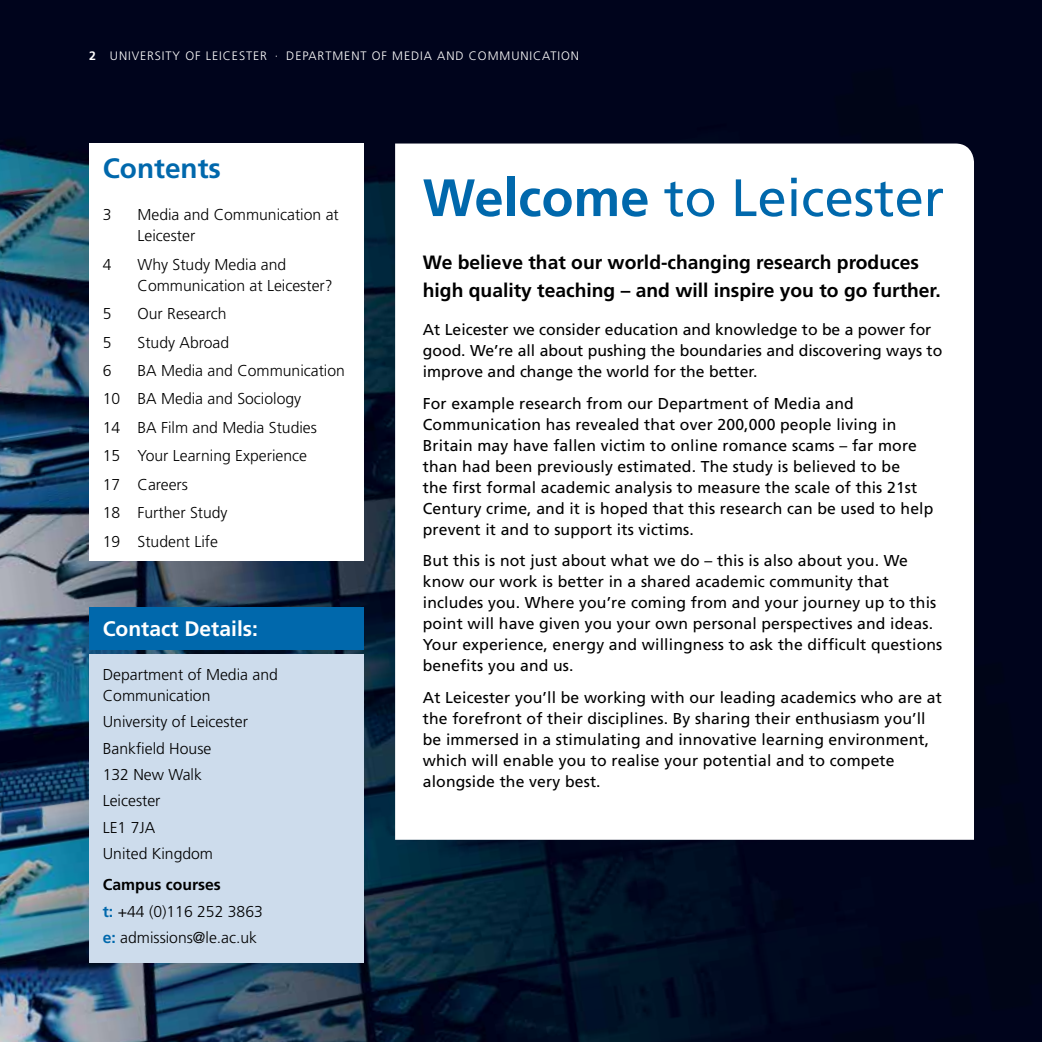
<style>
.page{position:relative;width:1042px;height:1042px;background:#fff}
.page>*{position:absolute;margin:0;border:0;box-sizing:border-box;transform-origin:0 0}
.t1{font:52.5px "Frutiger";color:#0068ac}
.t2{font:700 28px "Frutiger";color:#0068ac}
.t3{font:700 21px "Frutiger";color:#fff}
.t4{font:700 19.25px/28px "Frutiger";color:#000}
.t5{font:15.75px/21px "Frutiger";letter-spacing:.01em;color:#000}
.t6{font:300 15.75px/28.5px "Frutiger";color:#000}
.t7{font:300 12.25px "Frutiger";letter-spacing:.075em;color:#fff}
.s1{font-weight:700}
.s2{font-weight:700;color:#0068ac}
</style>
<div class="page">
<img style="left:0;top:0;width:1042px;height:1042px">
<div style="left:89px;top:144px;width:274px;height:417px;background:#fff"></div>
<svg style="left:395px;top:144px;width:579px;height:696px"></svg>
<div style="left:89px;top:654px;width:274px;height:309px;background:#cddcec"></div>
<div style="left:90px;top:607px;width:274px;height:42px;background:#0068ac"></div>
<p class="t7" style="left:89px;top:48px;width:491px"><span class="s1">2</span> University of Leicester · department of media and communication</p>
<h2 class="t2" style="left:103px;top:152px;width:120px">Contents</h2>
<p class="t6" style="left:103px;top:201px;width:30px">3 M</p>
<p class="t6" style="left:137px;top:204px;width:203px;line-height:21px;text-indent:14px">edia and Communication at<br>Leicester</p>
<p class="t6" style="left:103px;top:250px;width:10px">4</p>
<p class="t6" style="left:137px;top:254px;width:197px;line-height:21px">Why Study Media and<br>Communication at Leicester?</p>
<p class="t6" style="left:103px;top:300px;width:128px">5 O ur Research<br>5 Study Abroad<br>6</p>
<p class="t6" style="left:103px;top:356px;width:244px;text-indent:35px">BA Media and Communication<br>10 BA Media and Sociology<br>14 BA Film and Media Studies<br>15 Your Learning Experience<br>17 Careers<br>18 Further Study<br>19 Student Life</p>
<h3 class="t3" style="left:103px;top:617px;width:157px">Contact Details:</h3>
<p class="t6" style="left:103px;top:664px;width:177px;line-height:21px">Department of Media and<br>Communication</p>
<p class="t6" style="left:103px;top:709px;width:147px;line-height:26.2px">University of Leicester<br>Bankfield House<br>132 New Walk<br>Leicester<br>LE1 7JA<br>United Kingdom</p>
<p class="t6" style="left:103px;top:872px;width:162px;line-height:26.2px"><span class="s1">Campus courses<br></span><span class="s2">t:</span> +44 (0)116 252 3863 <span class="s2">e:</span> admissions@le.ac.uk</p>
<h1 class="t1" style="left:423px;top:167px;width:523px"><span class="s1">Welcome</span> to Leicester</h1>
<p class="t4" style="left:423px;top:248px;width:519px">We believe that our world-changing research produces high quality teaching – and will inspire you to go further.</p>
<p class="t5" style="left:423px;top:319px;width:521px">At Leicester we consider education and knowledge to be a power for good. We’re all about pushing the boundaries and discovering ways to improve and change the world for the better.</p>
<p class="t5" style="left:423px;top:393px;width:512px">For example research from our Department of Media and Communication has revealed that over 200,000 people living in Britain may have fallen victim to online romance scams – far more than had been previously estimated. The study is believed to be<br>the first formal academic analysis to measure the scale of this 21st Century crime, and it is hoped that this research can be used to help prevent it and to support its victims.</p>
<p class="t5" style="left:423px;top:550px;width:521px">But this is not just about what we do – this is also about you. We know our work is better in a shared academic community that includes you. Where you’re coming from and your journey up to this point will have given you your own personal perspectives and ideas.<br>Your experience, energy and willingness to ask the difficult questions benefits you and us.</p>
<p class="t5" style="left:423px;top:687px;width:521px">At Leicester you’ll be working with our leading academics who are at the forefront of their disciplines. By sharing their enthusiasm you’ll be immersed in a stimulating and innovative learning environment, which will enable you to realise your potential and to compete alongside the very best.</p>
</div>
